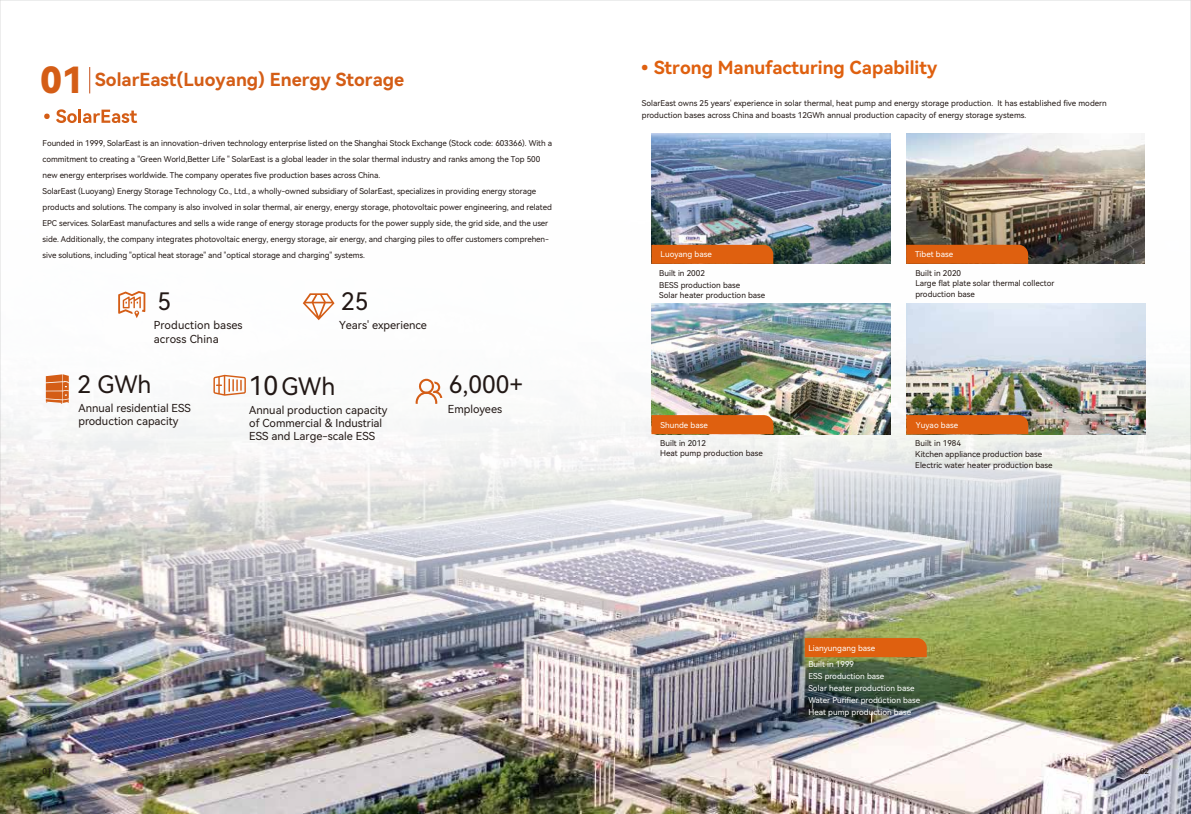
<style>
.page{position:relative;width:1191px;height:814px;background:#fff}
.page>*{position:absolute;margin:0;border:0;box-sizing:border-box;transform-origin:0 0}
.t1{font:24px "Harmony OS Sans SC";color:#221815}
.t2{font:18px "Harmony OS Sans SC Bold";color:#d45d16}
.t3{font:18px "Harmony OS Sans SC Bold";color:#df600f}
.t4{font:11px/13.2px "Harmony OS Sans SC";color:#221815}
.t5{font:8px/16px "Harmony OS Sans SC";letter-spacing:-.01em;color:#221815}
.t6{font:8px/12px "Harmony OS Sans SC";color:#fff}
.s1{font-family:"Harmony OS Sans SC Black";font-size:36px}
.s2{font-size:26px}
</style>
<div class="page">
<img style="left:0;top:220px;width:1191px;height:593px">
<img style="left:651px;top:133px;width:239px;height:131px">
<svg style="left:651px;top:245px;width:122px;height:19px;background:#dc5f0f"></svg>
<img style="left:651px;top:303px;width:239px;height:131px">
<div style="left:651px;top:415px;width:122px;height:19px;background:#df600f"></div>
<img style="left:906px;top:303px;width:239px;height:131px">
<div style="left:906px;top:415px;width:122px;height:19px;background:#df600f"></div>
<img style="left:906px;top:133px;width:238px;height:131px">
<svg style="left:906px;top:245px;width:122px;height:19px;background:#db5f0f"></svg>
<svg style="left:89px;top:67px;width:1px;height:26px"></svg>
<svg style="left:46px;top:374px;width:23px;height:30px"></svg>
<svg style="left:415px;top:378px;width:27px;height:25px"></svg>
<svg style="left:118px;top:291px;width:27px;height:27px"></svg>
<svg style="left:303px;top:293px;width:31px;height:27px"></svg>
<svg style="left:213px;top:374px;width:33px;height:21px"></svg>
<svg style="left:44px;top:113px;width:6px;height:6px"></svg>
<svg style="left:56px;top:109px;width:81px;height:14px"></svg>
<div style="left:805px;top:637px;width:122px;height:20px;background:#df600f"></div>
<h2 class="t2" style="left:40px;top:66px;width:365px"><span class="s1">01</span> SolarEast(Luoyang) Energy Storage</h2>
<p class="t5" style="left:43px;top:135px;width:511px">Founded in 1999, SolarEast is an innovation-driven technology enterprise listed on the Shanghai Stock Exchange (Stock code: 603366). With a commitment to creating a "Green World,Better Life " SolarEast is a global leader in the solar thermal industry and ranks among the Top 500 new energy enterprises worldwide. The company operates five production bases across China.<br>SolarEast (Luoyang) Energy Storage Technology Co., Ltd., a wholly-owned subsidiary of SolarEast, specializes in providing energy storage products and solutions. The company is also involved in solar thermal, air energy, energy storage, photovoltaic power engineering, and related EPC services. SolarEast manufactures and sells a wide range of energy storage products for the power supply side, the grid side, and the user side. Additionally, the company integrates photovoltaic energy, energy storage, air energy, and charging piles to offer customers comprehen&shy;sive solutions, including "optical heat storage" and "optical storage and charging" systems.</p>
<h1 class="t1" style="left:157px;top:284px;width:15px">5</h1>
<h3 class="t4" style="left:154px;top:318px;width:90px">Production bases across China</h3>
<h1 class="t1" style="left:341px;top:284px;width:29px">25</h1>
<h3 class="t4" style="left:339px;top:318px;width:89px">Years' experience</h3>
<h1 class="t1" style="left:77px;top:367px;width:76px">2 GWh</h1>
<h3 class="t4" style="left:78px;top:401px;width:114px">Annual residential ESS production capacity</h3>
<h1 class="t1" style="left:249px;top:369px;width:88px"><span class="s2">10</span>GWh</h1>
<h3 class="t4" style="left:249px;top:403px;width:140px">Annual production capacity of Commercial &amp; Industrial<br>ESS and Large-scale ESS</h3>
<h1 class="t1" style="left:449px;top:367px;width:76px">6,000+</h1>
<h3 class="t4" style="left:448px;top:402px;width:56px">Employees</h3>
<h2 class="t3" style="left:636px;top:55px;width:303px">•Strong Manufacturing Capability</h2>
<p class="t5" style="left:642px;top:97px;width:466px;line-height:12px">SolarEast owns 25 years' experience in solar thermal, heat pump and energy storage production. It has established five modern production bases across China and boasts 12GWh annual production capacity of energy storage systems.</p>
<p class="t6" style="left:660px;top:247px;width:53px">Luoyang base</p>
<p class="t6" style="left:915px;top:247px;width:40px">Tibet base</p>
<p class="t5" style="left:659px;top:266px;width:82px;line-height:12.8px">Built in 2002<br>BESS production base</p>
<p class="t5" style="left:659px;top:287px;width:108px">Solar heater production base</p>
<p class="t5" style="left:915px;top:267px;width:141px;line-height:10.7px">Built in 2020<br>Large flat plate solar thermal collector production base</p>
<p class="t6" style="left:660px;top:418px;width:49px">Shunde base</p>
<p class="t6" style="left:916px;top:418px;width:44px">Yuyao base</p>
<p class="t5" style="left:660px;top:435px;width:47px">Built in 2012</p>
<p class="t5" style="left:915px;top:435px;width:47px">Built in 1984</p>
<p class="t5" style="left:660px;top:445px;width:104px">Heat pump production base</p>
<p class="t5" style="left:915px;top:448px;width:139px;line-height:10.8px">Kitchen appliance production base<br>Electric water heater production base</p>
<p class="t6" style="left:808px;top:639px;width:68px;line-height:16px">Lianyungang base<br>Built in 1999</p>
<p class="t6" style="left:808px;top:669px;width:113px">ESS production base<br>Solar heater production base<br>Water Purifier production base<br>Heat pump production base</p>
<p class="t5" style="left:43px;top:762px;width:11px">01</p>
<p class="t5" style="left:1140px;top:762px;width:11px">02</p>
</div>
